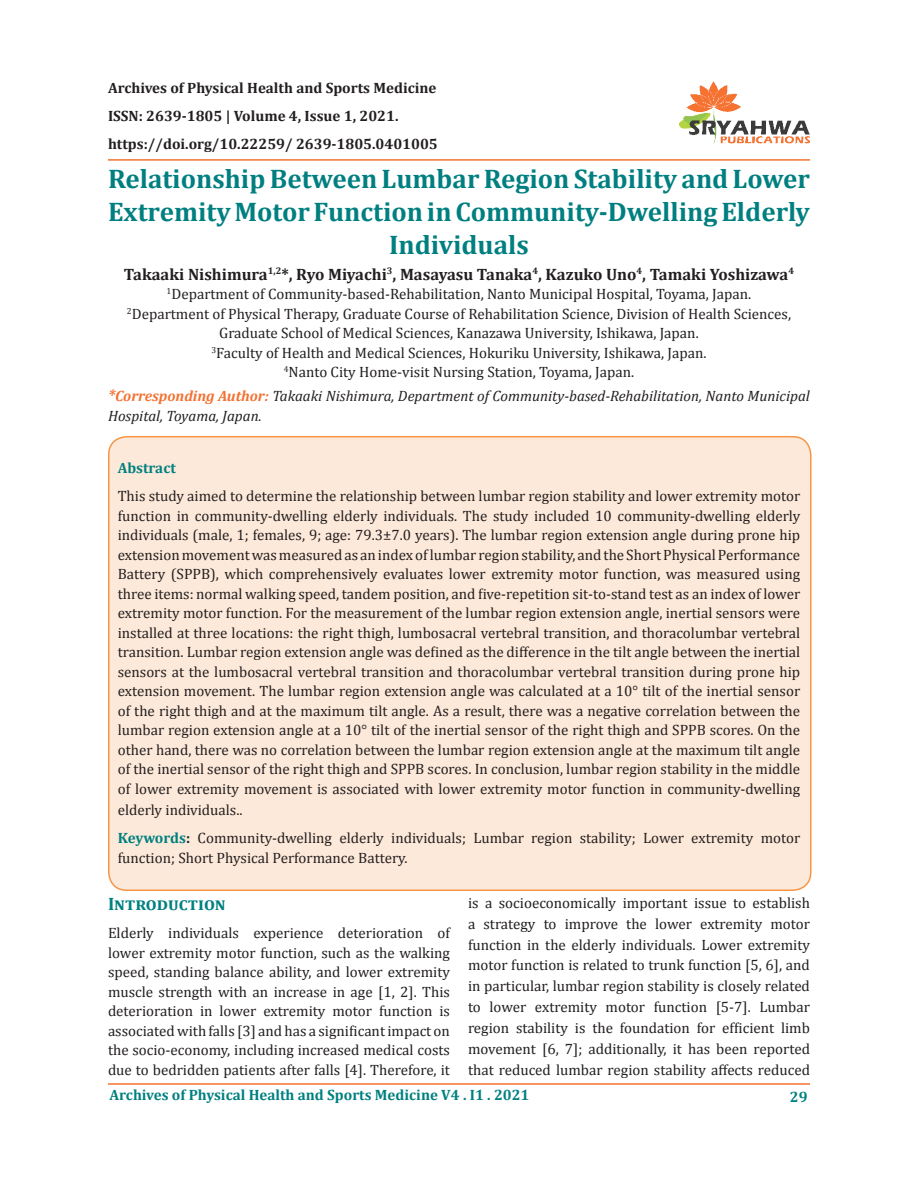
<style>
.page{position:relative;width:918px;height:1188px;background:#fff}
.page>*{position:absolute;margin:0;border:0;box-sizing:border-box;transform-origin:0 0}
.t1{font:700 27px/33px "Cambria";color:#007f80;text-align:center}
.t2{font:700 18px "Cambria";color:#008080}
.t3{font:700 16.5px "Cambria";color:#231f20}
.MDPI_1_7_abstract{font:15px/19.5px "Cambria";color:#231f20;text-align:center}
.MDPI_3_1_text{font:15px/20.9px "Cambria";color:#231f20;text-align:justify}
.t4{font:700 15px "Cambria";color:#231f20}
.t5{font:italic 15px/19.5px "Cambria";color:#231f20}
.t6{font:700 15px "Cambria";color:#008080}
.s1{font-weight:700;font-size:16.5px;color:#f37131}
.s2{font-weight:700;color:#f37131}
.s3{font-weight:700;color:#008080}
.s4{font-weight:700}
</style>
<div class="page">
<hr style="left:108px;top:1083px;width:702px;height:2px;background:#f37232">
<hr style="left:108px;top:159px;width:702px;height:2px;background:#f37232">
<img style="left:680px;top:81px;width:130px;height:62px">
<div style="left:109px;top:437px;width:702px;height:453px;background:#fde9d9;border-radius:18px"></div>
<div style="left:108px;top:436px;width:704px;height:455px;border:2px solid #f79646;border-radius:18px"></div>
<p class="t4" style="left:108px;top:77px;width:330px">Archives of Physical Health and Sports Medicine</p>
<p class="t4" style="left:108px;top:105px;width:292px">ISSN: 2639-1805 | Volume 4, Issue 1, 2021.</p>
<p class="t4" style="left:108px;top:133px;width:331px">https://doi.org/10.22259/ 2639-1805.0401005</p>
<p class="t1" style="left:108px;top:161px;width:704px">Relationship Between Lumbar Region Stability and Lower<br>Extremity Motor Function in Community-Dwelling Elderly<br>Individuals</p>
<p class="t3" style="left:124px;top:263px;width:672px">Takaaki Nishimura<sup>1,2</sup>*, Ryo Miyachi<sup>3</sup>, Masayasu Tanaka<sup>4</sup>, Kazuko Uno<sup>4</sup>, Tamaki Yoshizawa<sup>4</sup></p>
<p class="MDPI_1_7_abstract" style="left:167px;top:285px;width:586px"><sup>1</sup>Department of Community-based-Rehabilitation, Nanto Municipal Hospital, Toyama, Japan.</p>
<p class="MDPI_1_7_abstract" style="left:127px;top:304px;width:666px"><sup>2</sup>Department of Physical Therapy, Graduate Course of Rehabilitation Science, Division of Health Sciences,<br>Graduate School of Medical Sciences, Kanazawa University, Ishikawa, Japan.</p>
<p class="MDPI_1_7_abstract" style="left:211px;top:343px;width:497px"><sup>3</sup>Faculty of Health and Medical Sciences, Hokuriku University, Ishikawa, Japan.</p>
<p class="MDPI_1_7_abstract" style="left:284px;top:363px;width:352px"><sup>4</sup>Nanto City Home-visit Nursing Station, Toyama, Japan.</p>
<p class="t5" style="left:108px;top:386px;width:703px"><span class="s1">*</span><span class="s2">Corresponding Author:</span> Takaaki Nishimura, Department of Community-based-Rehabilitation, Nanto Municipal<br>Hospital, Toyama, Japan.</p>
<p class="t6" style="left:118px;top:457px;width:60px">Abstract</p>
<p class="MDPI_1_7_abstract" style="left:118px;top:486px;width:684px;text-align:justify">This study aimed to determine the relationship between lumbar region stability and lower extremity motor function in community-dwelling elderly individuals. The study included 10 community-dwelling elderly individuals (male, 1; females, 9; age: 79.3±7.0 years). The lumbar region extension angle during prone hip extension movement was measured as an index of lumbar region stability, and the Short Physical Performance Battery (SPPB), which comprehensively evaluates lower extremity motor function, was measured using three items: normal walking speed, tandem position, and five-repetition sit-to-stand test as an index of lower extremity motor function. For the measurement of the lumbar region extension angle, inertial sensors were installed at three locations: the right thigh, lumbosacral vertebral transition, and thoracolumbar vertebral transition. Lumbar region extension angle was defined as the difference in the tilt angle between the inertial sensors at the lumbosacral vertebral transition and thoracolumbar vertebral transition during prone hip extension movement. The lumbar region extension angle was calculated at a 10° tilt of the inertial sensor of the right thigh and at the maximum tilt angle. As a result, there was a negative correlation between the lumbar region extension angle at a 10° tilt of the inertial sensor of the right thigh and SPPB scores. On the other hand, there was no correlation between the lumbar region extension angle at the maximum tilt angle of the inertial sensor of the right thigh and SPPB scores. In conclusion, lumbar region stability in the middle of lower extremity movement is associated with lower extremity motor function in community-dwelling</p>
<p class="MDPI_1_7_abstract" style="left:118px;top:800px;width:126px">elderly individuals..</p>
<p class="MDPI_1_7_abstract" style="left:118px;top:828px;width:684px;text-align:left"><span class="s3">Keywords</span><span class="s4">:</span> Community-dwelling elderly individuals; Lumbar region stability; Lower extremity motor function; Short Physical Performance Battery.</p>
<p class="t2" style="left:108px;top:891px;width:119px">Introduction</p>
<p class="MDPI_3_1_text" style="left:108px;top:923px;width:344px;line-height:19.5px">Elderly individuals experience deterioration of lower extremity motor function, such as the walking speed, standing balance ability, and lower extremity muscle strength with an increase in age [1, 2]. This deterioration in lower extremity motor function is associated with falls [3] and has a significant impact on the socio-economy, including increased medical costs due to bedridden patients after falls [4]. Therefore, it</p>
<p class="MDPI_3_1_text" style="left:468px;top:892px;width:344px">is a socioeconomically important issue to establish a strategy to improve the lower extremity motor function in the elderly individuals. Lower extremity motor function is related to trunk function [5, 6], and in particular, lumbar region stability is closely related to lower extremity motor function [5-7]. Lumbar region stability is the foundation for efficient limb movement [6, 7]; additionally, it has been reported that reduced lumbar region stability affects reduced</p>
<p class="t6" style="left:110px;top:1085px;width:422px">Archives of Physical Health and Sports Medicine V4 . I1 . 2021</p>
<p class="t6" style="left:790px;top:1086px;width:19px">29</p>
</div>
